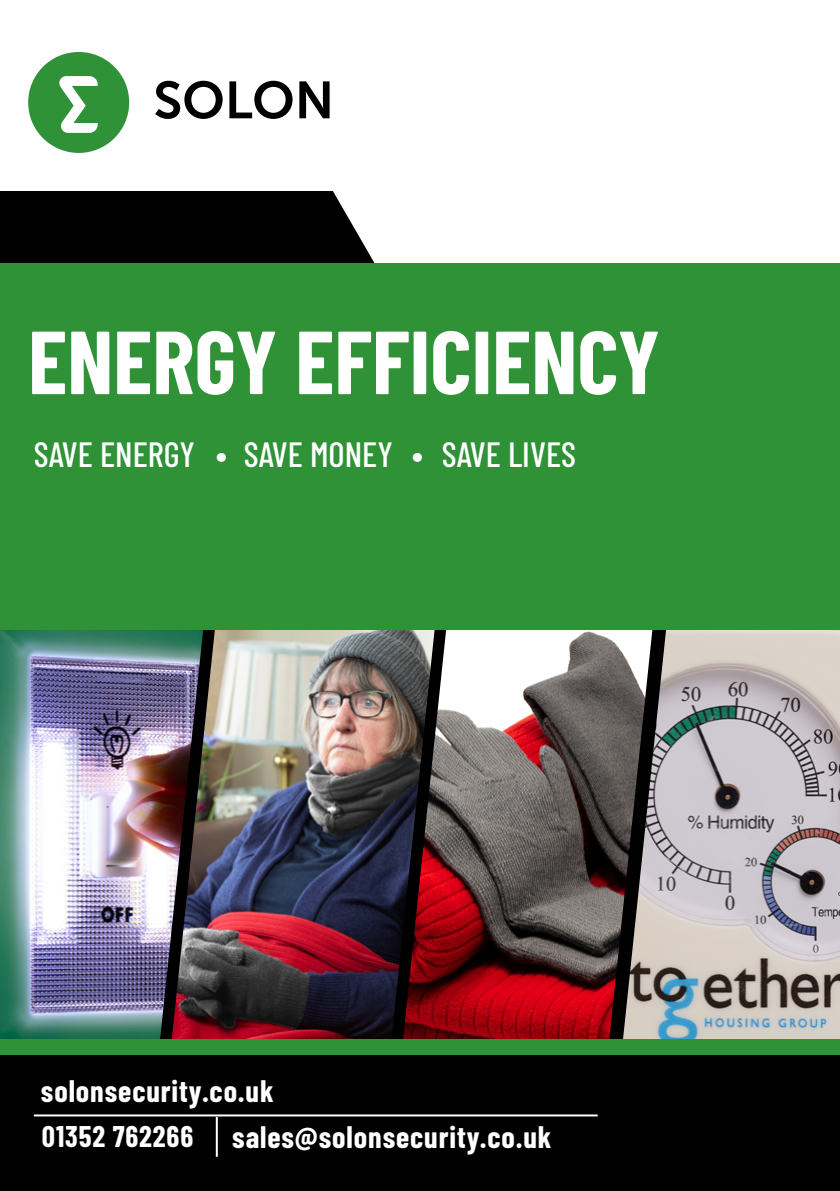
<style>
.page{position:relative;width:840px;height:1191px;background:#fff}
.page>*{position:absolute;margin:0;border:0;box-sizing:border-box;transform-origin:0 0}
.t1{font:700 89.2px "Barlow Condensed";color:#fff}
.t2{font:500 38px "Barlow Condensed";color:#fff}
.t3{font:500 35px "Barlow Condensed";color:#fff}
.t4{font:700 30.4px "Barlow Condensed";letter-spacing:.03em;color:#fff}
.t5{font:700 29.2px "Barlow Condensed";letter-spacing:.03em;color:#fff}
.s1{font-size:38px}
</style>
<div class="page">
<svg style="left:449px;top:631px;width:166px;height:408px"></svg>
<div style="left:0;top:191px;width:403px;height:73px;background:#000"></div>
<svg style="left:333px;top:191px;width:70px;height:72px;fill:#fff"></svg>
<img style="left:0;top:630px;width:160px;height:409px">
<img style="left:160px;top:630px;width:289px;height:409px">
<svg style="left:615px;top:630px;width:224px;height:409px"></svg>
<div style="left:0;top:263px;width:839px;height:367px;background:#2f9237"></div>
<div style="left:0;top:1047px;width:839px;height:144px;background:#000"></div>
<div style="left:0;top:1039px;width:839px;height:16px;background:#2f9237"></div>
<hr style="left:34px;top:1114px;width:563px;height:2px;background:#fff">
<hr style="left:216px;top:1116px;width:2px;height:40px;background:#fff">
<svg style="left:155px;top:81px;width:67px;height:38px"></svg>
<svg style="left:229px;top:81px;width:63px;height:38px"></svg>
<svg style="left:299px;top:81px;width:30px;height:37px"></svg>
<div style="left:28px;top:52px;width:101px;height:101px;background:#2f9237;border-radius:50%"></div>
<svg style="left:59px;top:76px;width:39px;height:57px"></svg>
<h1 class="t1" style="left:28px;top:299px;width:633px">ENERGY EFFICIENCY</h1>
<p class="t3" style="left:34px;top:429px;width:162px">SAVE ENERGY</p>
<p class="t3" style="left:441px;top:429px;width:135px">SAVE LIVES</p>
<p class="t3" style="left:216px;top:429px;width:178px"><span class="s1">∙</span> SAVE MONEY</p>
<p class="t2" style="left:411px;top:428px;width:13px">∙</p>
<p class="t4" style="left:41px;top:1069px;width:234px">solonsecurity.co.uk</p>
<p class="t5" style="left:42px;top:1116px;width:153px">01352 762266</p>
<p class="t4" style="left:232px;top:1115px;width:320px">sales@solonsecurity.co.uk</p>
</div>
